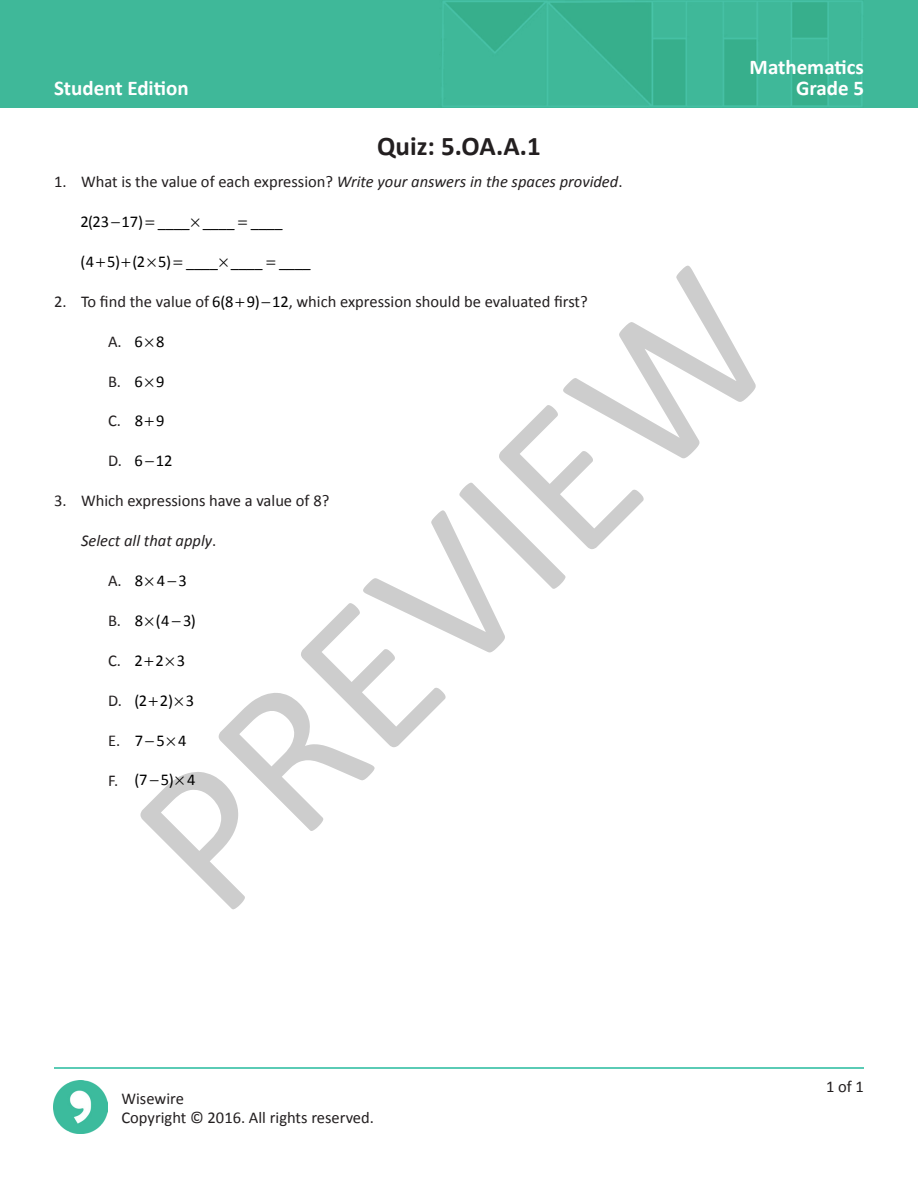
<style>
.page{position:relative;width:918px;height:1188px;background:#fff}
.page>*{position:absolute;margin:0;border:0;box-sizing:border-box;transform-origin:0 0}
.t1{font:214.35px "Calibri";color:rgb(0 0 0/.2)}
.t2{font:700 27px "Calibri";color:#231f20}
.White_Header_Box_Tex{font:700 21px/21px "Calibri";color:#fff;text-align:right}
.OL_In-Line_Numerics{font:16.5px "Calibri";color:#231f20}
.OL_In-Line_Numerics-2{font:italic 16.5px "Calibri";color:#231f20}
.t3{font:16.5px "Calibri";letter-spacing:.795em;color:#000}
.Footer_Text{font:16.5px/18.9px "Calibri";color:#231f20}
.OL_ALPHABET{font:16.5px "Calibri";color:#231f20}
.s1{font-style:normal}
.s2{color:#000}
</style>
<div class="page">
<img style="left:0;top:0;width:918px;height:108px">
<hr style="left:54px;top:1067px;width:810px;height:2px;background:#24bb9d">
<img style="left:54px;top:1080px;width:54px;height:54px">
<p class="White_Header_Box_Tex" style="left:54px;top:78px;width:136px">Student Edition</p>
<p class="White_Header_Box_Tex" style="left:750px;top:57px;width:116px">Mathematics<br>Grade 5</p>
<p class="t2" style="left:377px;top:129px;width:165px">Quiz: 5.OA.A.1</p>
<p class="OL_In-Line_Numerics-2" style="left:54px;top:170px;width:570px"><span class="s1">1. What is the value of each expression?</span> Write your answers in the spaces provided<span class="s1">.</span></p>
<p class="t3" style="left:80px;top:211px;width:204px">2(23 17) ____ ____ ____</p>
<p class="t3" style="left:80px;top:251px;width:232px">(4 5) (2 5) ____ ____ ____</p>
<p class="OL_In-Line_Numerics" style="left:54px;top:291px;width:535px">2. To find the value of <span class="s2">6(8 9) 12</span>, which expression should be evaluated first?</p>
<p class="OL_ALPHABET" style="left:108px;top:331px;width:15px">A.</p>
<p class="t3" style="left:134px;top:331px;width:32px">6 8</p>
<p class="OL_ALPHABET" style="left:108px;top:371px;width:15px">B.</p>
<p class="t3" style="left:134px;top:371px;width:32px">6 9</p>
<p class="OL_ALPHABET" style="left:108px;top:411px;width:14px">C.</p>
<p class="t3" style="left:135px;top:411px;width:31px">8 9</p>
<p class="OL_ALPHABET" style="left:108px;top:450px;width:15px">D.</p>
<p class="t3" style="left:134px;top:451px;width:40px">6 12</p>
<p class="OL_In-Line_Numerics" style="left:54px;top:490px;width:277px">3. Which expressions have a value of 8?</p>
<p class="OL_In-Line_Numerics-2" style="left:81px;top:529px;width:137px">Select all that apply<span class="s1">.</span></p>
<p class="OL_ALPHABET" style="left:108px;top:570px;width:15px">A.</p>
<p class="t3" style="left:135px;top:570px;width:54px">843</p>
<p class="OL_ALPHABET" style="left:108px;top:610px;width:15px">B.</p>
<p class="t3" style="left:135px;top:610px;width:63px">8 (4 3)</p>
<p class="OL_ALPHABET" style="left:108px;top:650px;width:14px">C.</p>
<p class="t3" style="left:134px;top:650px;width:52px">223</p>
<p class="OL_ALPHABET" style="left:108px;top:690px;width:15px">D.</p>
<p class="t3" style="left:134px;top:690px;width:61px">(2 2) 3</p>
<p class="OL_ALPHABET" style="left:108px;top:730px;width:14px">E.</p>
<p class="t3" style="left:135px;top:730px;width:53px">754</p>
<p class="OL_ALPHABET" style="left:108px;top:770px;width:12px">F.</p>
<p class="t3" style="left:134px;top:770px;width:63px">(7 5) 4</p>
<h1 class="t1" style="left:75px;top:777px;width:804px;rotate:-45deg">PREVIEW</h1>
<p class="Footer_Text" style="left:122px;top:1089px;width:254px">Wisewire<br>Copyright © 2016. All rights reserved.</p>
<p class="Footer_Text" style="left:826px;top:1078px;width:39px">1 of 1</p>
</div>
